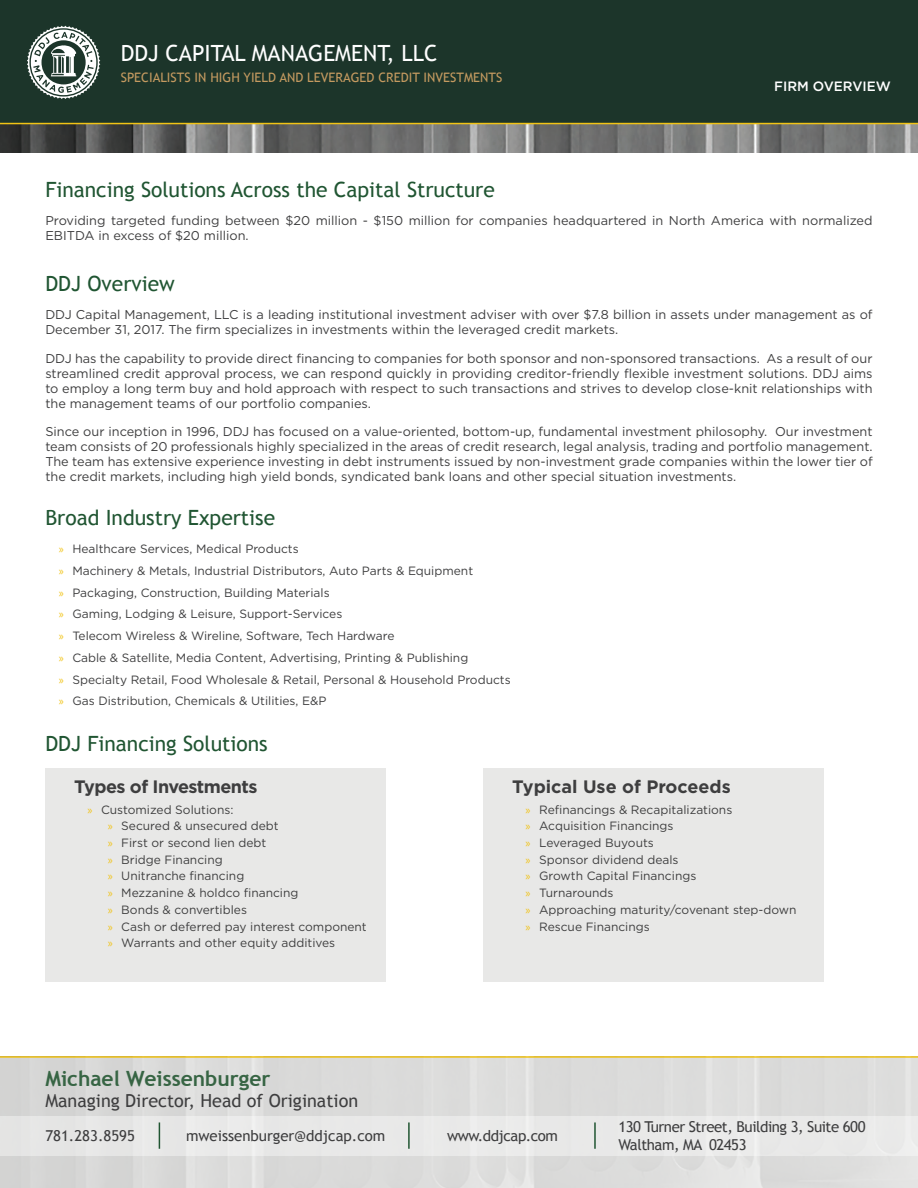
<style>
.page{position:relative;width:918px;height:1188px;background:#fff}
.page>*{position:absolute;margin:0;border:0;box-sizing:border-box;transform-origin:0 0}
.t1{font:22.35px "Trebuchet MS";color:#fff}
.t2{font:21px "Trebuchet MS";color:#205532}
.t3{font:700 21px "Trebuchet MS";color:#376544}
.t4{font:18px "Trebuchet MS";color:#3e3e3f}
.t5{font:700 18px "Gotham";color:#3e3e3f}
.t6{font:700 18px "Gotham";letter-spacing:-.03em;color:#3e3e3f}
.t7{font:15px "Trebuchet MS";letter-spacing:-.03em;color:#3e3e3f}
.t8{font:15px "Trebuchet MS";color:#3e3e3f}
.t9{font:500 13.5px "Gotham";color:#fff}
.t10{font:13.05px "Trebuchet MS";color:#c49a60}
.t11{font:12.75px/15px "Gotham";color:#3e3e3f}
.t12{font:12px "Gotham";color:#3e3e3f}
.s1{font-family:"Myriad Pro";color:#f1c315}
</style>
<div class="page">
<div style="left:0;top:0;width:918px;height:135px;background:#1c352a"></div>
<svg style="left:27px;top:26px;width:73px;height:73px"></svg>
<img style="left:0;top:124px;width:918px;height:28px">
<hr style="left:0;top:123px;width:918px;height:1px;background:#f1c315">
<div style="left:0;top:1058px;width:918px;height:130px;background:#dbdbda"></div>
<div style="left:0;top:1116px;width:918px;height:40px;background:#e9e9e8"></div>
<svg style="left:159px;top:1122px;width:1px;height:27px"></svg>
<hr style="left:408px;top:1122px;width:2px;height:27px;background:#205532">
<hr style="left:594px;top:1122px;width:2px;height:27px;background:#205532">
<div style="left:45px;top:768px;width:340px;height:213px;background:#e8e8e7"></div>
<div style="left:483px;top:768px;width:341px;height:213px;background:#e8e8e7"></div>
<hr style="left:0;top:1056px;width:918px;height:2px;background:#f1c315">
<h1 class="t1" style="left:121px;top:40px;width:318px">DDJ CAPITAL MANAGEMENT, LLC</h1>
<p class="t10" style="left:121px;top:69px;width:383px">SPECIALISTS IN HIGH YIELD AND LEVERAGED CREDIT INVESTMENTS</p>
<p class="t9" style="left:774px;top:77px;width:118px">FIRM OVERVIEW</p>
<p class="t2" style="left:45px;top:177px;width:451px">Financing Solutions Across the Capital Structure</p>
<p class="t11" style="left:45px;top:213px;width:829px">Providing targeted funding between $20 million - $150 million for companies headquartered in North America with normalized<br>EBITDA in excess of $20 million.</p>
<p class="t2" style="left:45px;top:271px;width:131px">DDJ Overview</p>
<p class="t11" style="left:45px;top:307px;width:829px">DDJ Capital Management, LLC is a leading institutional investment adviser with over $7.8 billion in assets under management as of<br>December 31, 2017. The firm specializes in investments within the leveraged credit markets.</p>
<p class="t11" style="left:45px;top:350px;width:829px;text-align:justify">DDJ has the capability to provide direct financing to companies for both sponsor and non-sponsored transactions. As a result of our streamlined credit approval process, we can respond quickly in providing creditor-friendly flexible investment solutions. DDJ aims to employ a long term buy and hold approach with respect to such transactions and strives to develop close-knit relationships with the management teams of our portfolio companies.</p>
<p class="t11" style="left:45px;top:424px;width:829px;text-align:justify">Since our inception in 1996, DDJ has focused on a value-oriented, bottom-up, fundamental investment philosophy. Our investment team consists of 20 professionals highly specialized in the areas of credit research, legal analysis, trading and portfolio management.<br>The team has extensive experience investing in debt instruments issued by non-investment grade companies within the lower tier of the credit markets, including high yield bonds, syndicated bank loans and other special situation investments.</p>
<p class="t2" style="left:45px;top:505px;width:231px">Broad Industry Expertise</p>
<p class="t12" style="left:59px;top:541px;width:241px"><span class="s1">»</span> Healthcare Services, Medical Products</p>
<p class="t12" style="left:59px;top:563px;width:416px"><span class="s1">»</span> Machinery &amp; Metals, Industrial Distributors, Auto Parts &amp; Equipment</p>
<p class="t12" style="left:59px;top:585px;width:272px"><span class="s1">»</span> Packaging, Construction, Building Materials</p>
<p class="t12" style="left:59px;top:606px;width:285px"><span class="s1">»</span> Gaming, Lodging &amp; Leisure, Support-Services</p>
<p class="t12" style="left:59px;top:628px;width:337px"><span class="s1">»</span> Telecom Wireless &amp; Wireline, Software, Tech Hardware</p>
<p class="t12" style="left:59px;top:650px;width:411px"><span class="s1">»</span> Cable &amp; Satellite, Media Content, Advertising, Printing &amp; Publishing</p>
<p class="t12" style="left:59px;top:672px;width:453px"><span class="s1">»</span> Specialty Retail, Food Wholesale &amp; Retail, Personal &amp; Household Products</p>
<p class="t12" style="left:59px;top:693px;width:269px"><span class="s1">»</span> Gas Distribution, Chemicals &amp; Utilities, E&amp;P</p>
<p class="t2" style="left:45px;top:731px;width:224px">DDJ Financing Solutions</p>
<p class="t6" style="left:74px;top:775px;width:185px">Types of Investments</p>
<p class="t12" style="left:88px;top:802px;width:147px"><span class="s1">»</span> Customized Solutions:</p>
<p class="t12" style="left:108px;top:818px;width:173px"><span class="s1">»</span> Secured &amp; unsecured debt</p>
<p class="t12" style="left:108px;top:835px;width:160px"><span class="s1">»</span> First or second lien debt</p>
<p class="t12" style="left:108px;top:852px;width:116px"><span class="s1">»</span> Bridge Financing</p>
<p class="t12" style="left:108px;top:869px;width:138px"><span class="s1">»</span> Unitranche financing</p>
<p class="t12" style="left:108px;top:885px;width:192px"><span class="s1">»</span> Mezzanine &amp; holdco financing</p>
<p class="t12" style="left:108px;top:902px;width:141px"><span class="s1">»</span> Bonds &amp; convertibles</p>
<p class="t12" style="left:108px;top:919px;width:261px"><span class="s1">»</span> Cash or deferred pay interest component</p>
<p class="t12" style="left:108px;top:936px;width:229px"><span class="s1">»</span> Warrants and other equity additives</p>
<p class="t3" style="left:45px;top:1066px;width:227px">Michael Weissenburger</p>
<p class="t4" style="left:45px;top:1091px;width:314px">Managing Director, Head of Origination</p>
<p class="t5" style="left:512px;top:775px;width:220px">Typical Use of Proceeds</p>
<p class="t12" style="left:526px;top:802px;width:208px"><span class="s1">»</span> Refinancings &amp; Recapitalizations</p>
<p class="t12" style="left:526px;top:818px;width:149px"><span class="s1">»</span> Acquisition Financings</p>
<p class="t12" style="left:526px;top:835px;width:130px"><span class="s1">»</span> Leveraged Buyouts</p>
<p class="t12" style="left:526px;top:852px;width:154px"><span class="s1">»</span> Sponsor dividend deals</p>
<p class="t12" style="left:526px;top:869px;width:172px"><span class="s1">»</span> Growth Capital Financings</p>
<p class="t12" style="left:526px;top:885px;width:89px"><span class="s1">»</span> Turnarounds</p>
<p class="t12" style="left:526px;top:902px;width:273px"><span class="s1">»</span> Approaching maturity/covenant step-down</p>
<p class="t12" style="left:526px;top:919px;width:126px"><span class="s1">»</span> Rescue Financings</p>
<p class="t8" style="left:45px;top:1127px;width:91px">781.283.8595</p>
<p class="t8" style="left:186px;top:1127px;width:201px">mweissenburger@ddjcap.com</p>
<p class="t7" style="left:447px;top:1127px;width:112px">www.ddjcap.com</p>
<p class="t7" style="left:618px;top:1118px;width:249px">130 Turner Street, Building 3, Suite 600</p>
<p class="t7" style="left:618px;top:1136px;width:130px">Waltham, MA 02453</p>
</div>
